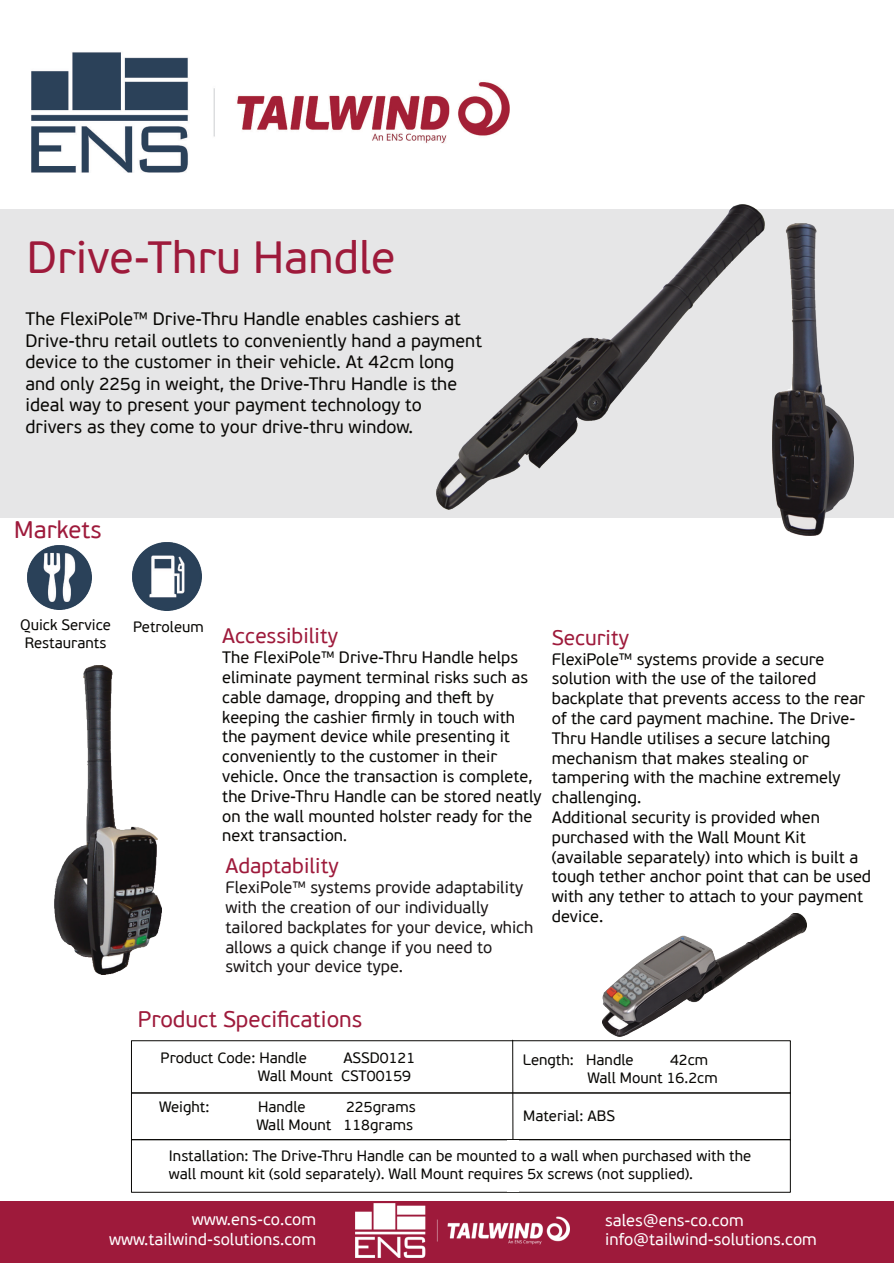
<style>
.page{position:relative;width:894px;height:1263px;background:#fff}
.page>*{position:absolute;margin:0;border:0;box-sizing:border-box;transform-origin:0 0}
.t1{font:45px "PF Beau Sans Pro";color:#9e1a3b}
.t2{font:24px "PF Beau Sans Pro";color:#9e1a3b}
.t3{font:22.5px "PF Beau Sans Pro";color:#9e1a3b}
.t4{font:21px "PF Beau Sans Pro";color:#9e1a3b}
.t5{font:18px/21.6px "PF Beau Sans Pro";color:#080704}
.t6{font:16.5px/19.8px "PF Beau Sans Pro";color:#080704}
.t7{font:16.5px/19.8px "PF Beau Sans Pro";color:#1a1616}
.t8{font:16.5px/19.8px "PF Beau Sans Pro";color:#fff}
.t9{font:15px/18px "PF Beau Sans Pro";color:#080704;text-align:right}
.s1{font-size:15px}
</style>
<div class="page">
<div style="left:0;top:1201px;width:893px;height:62px;background:#9e1a3b"></div>
<img style="left:355px;top:1204px;width:214px;height:53px">
<img style="left:31px;top:52px;width:479px;height:121px">
<div style="left:0;top:209px;width:893px;height:309px;background:#e6e6e7"></div>
<div style="left:131px;top:1040px;width:659px;height:53px;border:1px solid #080704"></div>
<div style="left:131px;top:1139px;width:659px;height:54px;border:1px solid #080704"></div>
<div style="left:131px;top:1092px;width:659px;height:48px;border:1px solid #080704"></div>
<hr style="left:512px;top:1040px;width:1px;height:151px;background:#080704">
<img style="left:436px;top:205px;width:328px;height:305px">
<img style="left:772px;top:224px;width:81px;height:311px">
<img style="left:133px;top:542px;width:68px;height:69px">
<img style="left:27px;top:545px;width:64px;height:64px">
<div style="left:507px;top:1140px;width:12px;height:52px;background:#fff"></div>
<img style="left:54px;top:666px;width:107px;height:308px">
<img style="left:602px;top:913px;width:204px;height:124px">
<h1 class="t1" style="left:27px;top:239px;width:370px">Drive-Thru Handle</h1>
<p class="t5" style="left:25px;top:310px;width:458px">The FlexiPole™ Drive-Thru Handle enables cashiers at Drive-thru retail outlets to conveniently hand a payment device to the customer in their vehicle. At 42cm long and only 225g in weight, the Drive-Thru Handle is the ideal way to present your payment technology to drivers as they come to your drive-thru window.</p>
<h2 class="t2" style="left:14px;top:520px;width:89px">Markets</h2>
<p class="t9" style="left:20px;top:617px;width:92px">Quick Service</p>
<p class="t9" style="left:133px;top:619px;width:72px">Petroleum</p>
<p class="t9" style="left:25px;top:635px;width:83px">Restaurants</p>
<p class="t4" style="left:222px;top:628px;width:117px">Accessibility</p>
<p class="t6" style="left:222px;top:649px;width:321px">The FlexiPole™ Drive-Thru Handle helps eliminate payment terminal risks such as cable damage, dropping and theſt by keeping the cashier firmly in touch with the payment device while presenting it conveniently to the customer in their vehicle. Once the transaction is complete, the Drive-Thru Handle can be stored neatly on the wall mounted holster ready for the next transaction<span class="s1">.</span></p>
<p class="t4" style="left:225px;top:858px;width:115px">Adaptability</p>
<p class="t7" style="left:225px;top:879px;width:309px">FlexiPole™ systems provide adaptability with the creation of our individually tailored backplates for your device, which allows a quick change if you need to switch your device type.</p>
<p class="t4" style="left:551px;top:629px;width:79px">Security</p>
<p class="t6" style="left:551px;top:650px;width:321px">FlexiPole™ systems provide a secure solution with the use of the tailored backplate that prevents access to the rear of the card payment machine. The Drive-Thru Handle utilises a secure latching mechanism that makes stealing or tampering with the machine extremely challenging.<br>Additional security is provided when purchased with the Wall Mount Kit (available separately) into which is built a tough tether anchor point that can be used with any tether to attach to your payment device.</p>
<h3 class="t3" style="left:138px;top:1010px;width:226px">Product Specifications</h3>
<p class="t9" style="left:161px;top:1050px;width:148px">Product Code: Handle</p>
<p class="t9" style="left:258px;top:1050px;width:159px">ASSD0121<br>Wall Mount CST00159</p>
<p class="t9" style="left:522px;top:1052px;width:112px">Length: Handle</p>
<p class="t9" style="left:587px;top:1052px;width:131px;text-align:left;text-indent:82px">42cm<br>Wall Mount 16.2cm</p>
<p class="t9" style="left:159px;top:1099px;width:52px">Weight:</p>
<p class="t9" style="left:258px;top:1099px;width:49px">Handle</p>
<p class="t9" style="left:256px;top:1099px;width:161px">225grams<br>Wall Mount 118grams</p>
<p class="t9" style="left:523px;top:1108px;width:93px">Material: ABS</p>
<p class="t9" style="left:169px;top:1148px;width:583px;text-align:left">Installation: The Drive-Thru Handle can be mounted to a wall when purchased with the wall mount kit (sold separately). Wall Mount requires 5x screws (not supplied).</p>
<p class="t8" style="left:109px;top:1211px;width:208px;text-align:right">www.ens-co.com www.tailwind-solutions.com</p>
<p class="t8" style="left:605px;top:1211px;width:213px">sales@ens-co.com info@tailwind-solutions.com</p>
</div>
